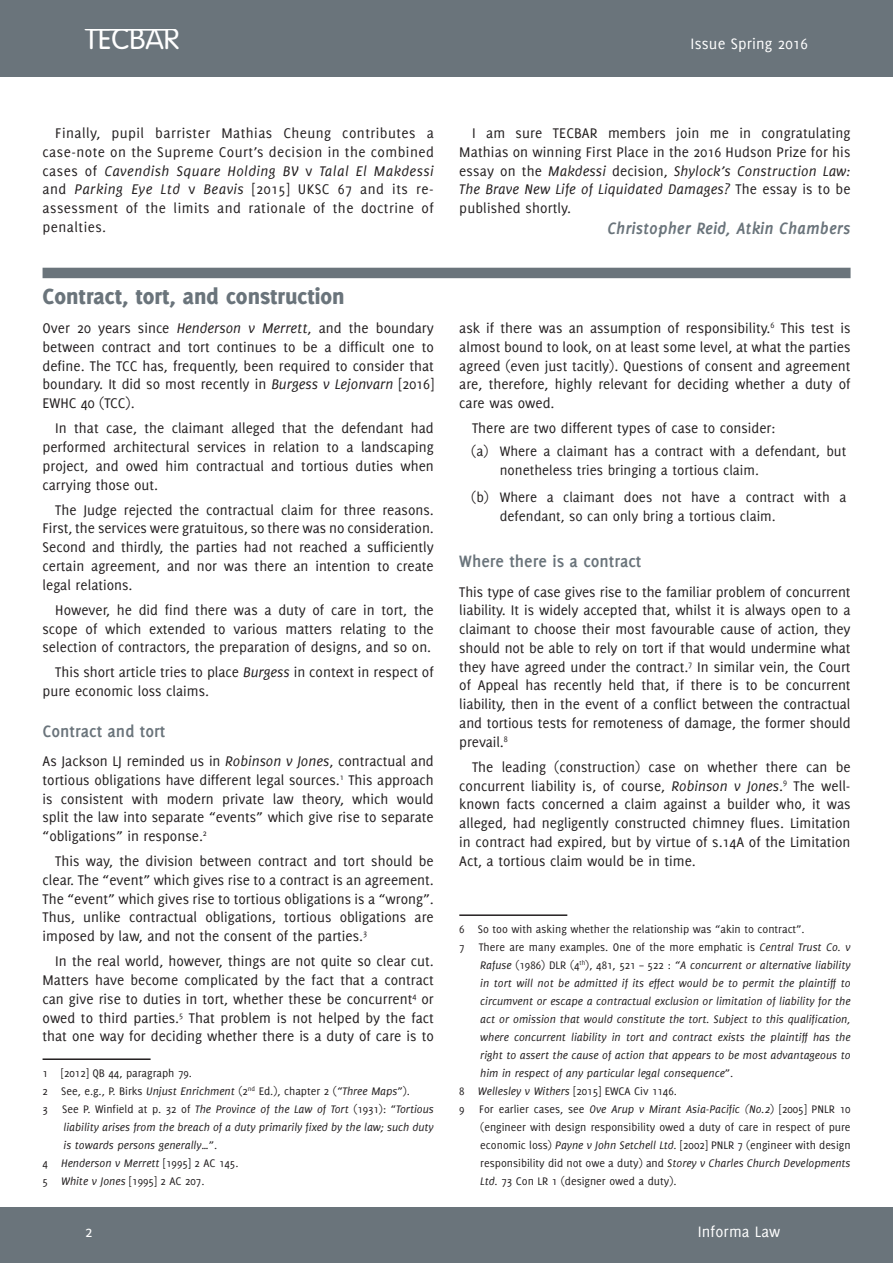
<style>
.page{position:relative;width:893px;height:1263px;background:#fff}
.page>*{position:absolute;margin:0;border:0;box-sizing:border-box;transform-origin:0 0}
.t1{font:300 29.55px "VAG Rounded Std";color:#fff}
.t2{font:800 24px "Delicious";color:#6a747b}
.t3{font:700 18px "Delicious";color:#6a747b}
.t4{font:italic 700 18px "Delicious";color:#6a747b}
.t5{font:16.5px "Delicious";letter-spacing:.01em;color:#fff}
.t6{font:15.3px/18.8px "Delicious";color:#231f20;text-align:justify}
.t7{font:15px/18.8px "Delicious";color:#231f20}
.t8{font:italic 12px "Delicious";color:#231f20}
.t9{font:12px "Delicious";color:#231f20}
.s1{font-style:italic}
.s2{font-style:normal}
</style>
<div class="page">
<div style="left:0;top:1208px;width:893px;height:55px;background:#6a747b"></div>
<div style="left:0;top:0;width:893px;height:76px;background:#6a747b"></div>
<hr style="left:92px;top:28px;width:75px;height:3px;background:#fff">
<div style="left:43px;top:268px;width:807px;height:10px;background:#6a747b"></div>
<hr style="left:43px;top:1058px;width:108px;height:2px;background:#231f20">
<hr style="left:459px;top:914px;width:108px;height:2px;background:#231f20">
<h1 class="t1" style="left:85px;top:26px;width:96px">TECBAR</h1>
<p class="t5" style="left:691px;top:37px;width:119px">Issue Spring 2016</p>
<p class="t6" style="left:43px;top:125px;width:393px;text-indent:13px">Finally, pupil barrister Mathias Cheung contributes a case-note on the Supreme Court’s decision in the combined cases of <span class="s1">Cavendish Square Holding BV</span> v <span class="s1">Talal El Makdessi </span>and <span class="s1">Parking Eye Ltd</span> v <span class="s1">Beavis</span> [2015] UKSC 67 and its re&shy;assessment of the limits and rationale of the doctrine of penalties.</p>
<p class="t6" style="left:459px;top:125px;width:393px;text-indent:13px">I am sure TECBAR members join me in congratulating Mathias on winning First Place in the 2016 Hudson Prize for his essay on the <span class="s1">Makdessi</span> decision, <span class="s1">Shylock’s Construction Law:<br>The Brave New Life of Liquidated Damages?</span> The essay is to be published shortly.</p>
<p class="t4" style="left:607px;top:221px;width:245px">Christopher Reid, Atkin Chambers</p>
<h2 class="t2" style="left:43px;top:286px;width:304px">Contract, tort, and construction</h2>
<p class="t6" style="left:43px;top:320px;width:393px">Over 20 years since <span class="s1">Henderson v Merrett</span>, and the boundary between contract and tort continues to be a difficult one to define. The TCC has, frequently, been required to consider that boundary. It did so most recently in <span class="s1">Burgess v Lejonvarn</span> [2016] EWHC 40 (TCC).</p>
<p class="t6" style="left:43px;top:420px;width:393px;text-indent:13px">In that case, the claimant alleged that the defendant had performed architectural services in relation to a landscaping project, and owed him contractual and tortious duties when carrying those out.</p>
<p class="t6" style="left:43px;top:501px;width:393px;text-indent:13px">The Judge rejected the contractual claim for three reasons.<br>First, the services were gratuitous, so there was no consideration.<br>Second and thirdly, the parties had not reached a sufficiently certain agreement, and nor was there an intention to create legal relations.</p>
<p class="t6" style="left:43px;top:601px;width:393px;text-indent:13px">However, he did find there was a duty of care in tort, the scope of which extended to various matters relating to the selection of contractors, the preparation of designs, and so on.</p>
<p class="t6" style="left:43px;top:664px;width:393px;text-indent:13px">This short article tries to place <span class="s1">Burgess</span> in context in respect of pure economic loss claims.</p>
<p class="t3" style="left:43px;top:724px;width:124px">Contract and tort</p>
<p class="t6" style="left:43px;top:752px;width:393px">As Jackson LJ reminded us in <span class="s1">Robinson v Jones</span>, contractual and tortious obligations have different legal sources.<sup>1</sup> This approach is consistent with modern private law theory, which would split the law into separate “events” which give rise to separate “obligations” in response.<sup>2</sup></p>
<p class="t6" style="left:43px;top:853px;width:393px;text-indent:13px">This way, the division between contract and tort should be clear. The “event” which gives rise to a contract is an agreement.<br>The “event” which gives rise to tortious obligations is a “wrong”.<br>Thus, unlike contractual obligations, tortious obligations are imposed by law, and not the consent of the parties.<sup>3</sup></p>
<p class="t6" style="left:43px;top:953px;width:393px;text-indent:13px">In the real world, however, things are not quite so clear cut.<br>Matters have become complicated by the fact that a contract can give rise to duties in tort, whether these be concurrent<sup>4</sup> or owed to third parties.<sup>5</sup> That problem is not helped by the fact that one way for deciding whether there is a duty of care is to</p>
<p class="t9" style="left:43px;top:1068px;width:151px">1 [2012] QB 44, paragraph 79.</p>
<p class="t9" style="left:43px;top:1086px;width:369px">2 See, e.g., P. Birks <span class="s1">Unjust Enrichment</span> (2<sup>nd</sup> Ed.), chapter 2 (<span class="s1">“Three Maps</span>”).</p>
<p class="t8" style="left:43px;top:1104px;width:393px"><span class="s2">3 See P. Winfield at p. 32 of</span> The Province of the Law of Tort <span class="s2">(1931): “</span>Tortious</p>
<p class="t8" style="left:64px;top:1122px;width:372px">liability arises from the breach of a duty primarily fixed by the law; such duty</p>
<p class="t8" style="left:64px;top:1140px;width:155px">is towards persons generally…<span class="s2">”.</span></p>
<p class="t8" style="left:43px;top:1158px;width:197px"><span class="s2">4</span> Henderson v Merrett <span class="s2">[1995] 2 AC 145.</span></p>
<p class="t9" style="left:43px;top:1176px;width:163px">5 <span class="s1">White v Jones</span> [1995] 2 AC 207.</p>
<p class="t6" style="left:459px;top:320px;width:393px">ask if there was an assumption of responsibility.<sup>6</sup> This test is almost bound to look, on at least some level, at what the parties agreed (even just tacitly). Questions of consent and agreement are, therefore, highly relevant for deciding whether a duty of care was owed.</p>
<p class="t6" style="left:472px;top:420px;width:305px">There are two different types of case to consider:</p>
<p class="t7" style="left:500px;top:443px;width:348px;text-indent:-28px">(a) Where a claimant has a contract with a defendant, but nonetheless tries bringing a tortious claim.</p>
<p class="t7" style="left:500px;top:489px;width:348px;text-indent:-28px">(b) Where a claimant does not have a contract with a defendant, so can only bring a tortious claim.</p>
<p class="t3" style="left:459px;top:554px;width:184px">Where there is a contract</p>
<p class="t6" style="left:459px;top:583px;width:393px">This type of case gives rise to the familiar problem of concurrent liability. It is widely accepted that, whilst it is always open to a claimant to choose their most favourable cause of action, they should not be able to rely on tort if that would undermine what they have agreed under the contract.<sup>7</sup> In similar vein, the Court of Appeal has recently held that, if there is to be concurrent liability, then in the event of a conflict between the contractual and tortious tests for remoteness of damage, the former should prevail.<sup>8</sup></p>
<p class="t6" style="left:459px;top:758px;width:393px;text-indent:13px">The leading (construction) case on whether there can be concurrent liability is, of course, <span class="s1">Robinson v Jones</span>.<sup>9</sup> The well&shy;known facts concerned a claim against a builder who, it was alleged, had negligently constructed chimney flues. Limitation in contract had expired, but by virtue of s.14A of the Limitation Act, a tortious claim would be in time.</p>
<p class="t9" style="left:459px;top:924px;width:347px">6 So too with asking whether the relationship was “akin to contract”.</p>
<p class="t9" style="left:459px;top:942px;width:393px">7 There are many examples. One of the more emphatic is <span class="s1">Central Trust Co. v</span></p>
<p class="t8" style="left:480px;top:960px;width:372px">Rafuse <span class="s2">(1986) DLR (4</span><sup>th</sup><span class="s2">), 481, 521 – 522 :</span> “A concurrent or alternative liability</p>
<p class="t8" style="left:480px;top:978px;width:372px">in tort will not be admitted if its effect would be to permit the plaintiff to</p>
<p class="t8" style="left:480px;top:996px;width:372px">circumvent or escape a contractual exclusion or limitation of liability for the</p>
<p class="t8" style="left:480px;top:1014px;width:372px">act or omission that would constitute the tort. Subject to this qualification,</p>
<p class="t8" style="left:480px;top:1032px;width:372px">where concurrent liability in tort and contract exists the plaintiff has the</p>
<p class="t8" style="left:480px;top:1050px;width:372px">right to assert the cause of action that appears to be most advantageous to</p>
<p class="t8" style="left:480px;top:1068px;width:255px">him in respect of any particular legal consequence<span class="s2">”.</span></p>
<p class="t9" style="left:459px;top:1086px;width:219px">8 <span class="s1">Wellesley v Withers</span> [2015] EWCA Civ 1146.</p>
<p class="t9" style="left:459px;top:1104px;width:393px">9 For earlier cases, see <span class="s1">Ove Arup v Mirant Asia-Pacific (No.2</span>) [2005] PNLR 10</p>
<p class="t9" style="left:480px;top:1122px;width:372px">(engineer with design responsibility owed a duty of care in respect of pure</p>
<p class="t9" style="left:480px;top:1140px;width:372px">economic loss) <span class="s1">Payne v John Setchell Ltd.</span> [2002] PNLR 7 (engineer with design</p>
<p class="t9" style="left:480px;top:1158px;width:372px">responsibility did not owe a duty) and <span class="s1">Storey v Charles Church Developments</span></p>
<p class="t9" style="left:480px;top:1176px;width:198px"><span class="s1">Ltd.</span> 73 Con LR 1 (designer owed a duty).</p>
<p class="t5" style="left:85px;top:1225px;width:9px">2</p>
<p class="t5" style="left:698px;top:1225px;width:84px">Informa Law</p>
</div>
